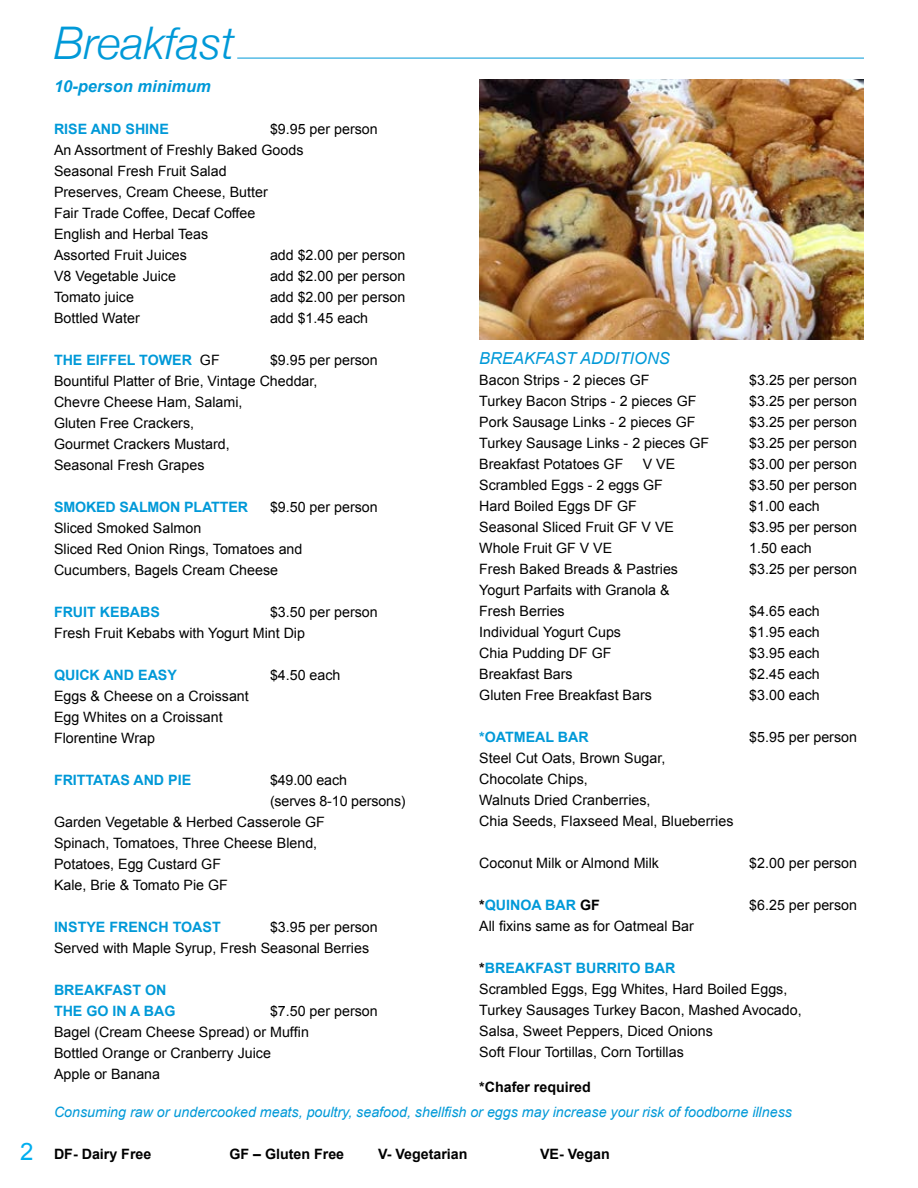
<style>
.page{position:relative;width:918px;height:1188px;background:#fff}
.page>*{position:absolute;margin:0;border:0;box-sizing:border-box;transform-origin:0 0}
.t1{font:italic 300 45px "Helvetica Neue";color:#0099d8}
.t2{font:24px "Arial";color:#00aeef}
.t3{font:italic 16.5px "Arial";color:#0099d8}
.t4{font:italic 700 16.5px "Arial";color:#0099d8}
.t5{font:14.25px/21px "Arial";color:#000}
.t6{font:700 14.25px/21px "Arial";color:#0099d8}
.t7{font:italic 14.25px "Arial";color:#0099d8}
.t8{font:700 14.25px "Arial";color:#000}
.s1{font-weight:400;color:#000}
.s2{color:#000}
.s3{font-weight:700}
.s4{font-weight:700;color:#0099d8}
</style>
<div class="page">
<img style="left:479px;top:79px;width:385px;height:261px">
<hr style="left:237px;top:58px;width:627px;height:1px;background:#0099d8">
<h2 class="t2" style="left:20px;top:1136px;width:15px">2</h2>
<h1 class="t1" style="left:54px;top:7px;width:182px">Breakfast</h1>
<p class="t4" style="left:54px;top:75px;width:158px">10-person minimum</p>
<p class="t6" style="left:54px;top:119px;width:117px">RISE AND SHINE</p>
<p class="t5" style="left:54px;top:119px;width:325px;text-indent:216px">$9.95 per person<br>An Assortment of Freshly Baked Goods<br>Seasonal Fresh Fruit Salad<br>Preserves, Cream Cheese, Butter<br>Fair Trade Coffee, Decaf Coffee<br>English and Herbal Teas<br>Assorted Fruit Juices</p>
<p class="t5" style="left:270px;top:245px;width:137px">add $2.00 per person</p>
<p class="t5" style="left:54px;top:266px;width:123px">V8 Vegetable Juice</p>
<p class="t5" style="left:270px;top:266px;width:137px">add $2.00 per person</p>
<p class="t5" style="left:54px;top:287px;width:81px">Tomato juice</p>
<p class="t5" style="left:270px;top:287px;width:137px">add $2.00 per person</p>
<p class="t5" style="left:54px;top:308px;width:87px">Bottled Water</p>
<p class="t5" style="left:270px;top:308px;width:100px">add $1.45 each</p>
<p class="t6" style="left:54px;top:350px;width:167px">THE EIFFEL TOWER <span class="s1">GF</span></p>
<p class="t3" style="left:479px;top:348px;width:192px">BREAKFAST ADDITIONS</p>
<p class="t5" style="left:479px;top:370px;width:172px">Bacon Strips - 2 pieces GF</p>
<p class="t5" style="left:749px;top:370px;width:109px">$3.25 per person</p>
<p class="t5" style="left:479px;top:391px;width:219px">Turkey Bacon Strips - 2 pieces GF</p>
<p class="t5" style="left:749px;top:391px;width:109px">$3.25 per person</p>
<p class="t5" style="left:479px;top:412px;width:218px">Pork Sausage Links - 2 pieces GF</p>
<p class="t5" style="left:749px;top:412px;width:109px">$3.25 per person</p>
<p class="t5" style="left:479px;top:433px;width:231px">Turkey Sausage Links - 2 pieces GF</p>
<p class="t5" style="left:749px;top:433px;width:109px">$3.25 per person</p>
<p class="t5" style="left:479px;top:454px;width:146px">Breakfast Potatoes GF</p>
<p class="t5" style="left:643px;top:454px;width:34px">V VE</p>
<p class="t5" style="left:749px;top:454px;width:109px">$3.00 per person</p>
<p class="t5" style="left:479px;top:475px;width:185px">Scrambled Eggs - 2 eggs GF</p>
<p class="t5" style="left:749px;top:475px;width:109px">$3.50 per person</p>
<p class="t5" style="left:479px;top:496px;width:159px">Hard Boiled Eggs DF GF</p>
<p class="t5" style="left:749px;top:496px;width:72px">$1.00 each</p>
<p class="t5" style="left:479px;top:517px;width:196px">Seasonal Sliced Fruit GF V VE</p>
<p class="t5" style="left:749px;top:517px;width:109px">$3.95 per person</p>
<p class="t5" style="left:479px;top:538px;width:135px">Whole Fruit GF V VE</p>
<p class="t5" style="left:749px;top:538px;width:64px">1.50 each</p>
<p class="t5" style="left:479px;top:559px;width:200px">Fresh Baked Breads &amp; Pastries</p>
<p class="t5" style="left:749px;top:559px;width:109px">$3.25 per person</p>
<p class="t5" style="left:479px;top:580px;width:192px">Yogurt Parfaits with Granola &amp;<br>Fresh Berries</p>
<p class="t5" style="left:54px;top:350px;width:325px;text-indent:216px">$9.95 per person<br>Bountiful Platter of Brie, Vintage Cheddar,<br>Chevre Cheese Ham, Salami,<br>Gluten Free Crackers,<br>Gourmet Crackers Mustard,<br>Seasonal Fresh Grapes</p>
<p class="t6" style="left:54px;top:497px;width:196px">SMOKED SALMON PLATTER</p>
<p class="t5" style="left:270px;top:497px;width:109px">$9.50 per person</p>
<p class="t5" style="left:54px;top:518px;width:250px">Sliced Smoked Salmon<br>Sliced Red Onion Rings, Tomatoes and<br>Cucumbers, Bagels Cream Cheese</p>
<p class="t6" style="left:54px;top:602px;width:108px">FRUIT KEBABS</p>
<p class="t5" style="left:749px;top:601px;width:72px">$4.65 each</p>
<p class="t5" style="left:54px;top:602px;width:325px;text-indent:216px">$3.50 per person<br>Fresh Fruit Kebabs with Yogurt Mint Dip</p>
<p class="t6" style="left:54px;top:665px;width:124px">QUICK AND EASY</p>
<p class="t5" style="left:270px;top:665px;width:72px">$4.50 each</p>
<p class="t5" style="left:54px;top:686px;width:196px">Eggs &amp; Cheese on a Croissant<br>Egg Whites on a Croissant<br>Florentine Wrap</p>
<p class="t6" style="left:54px;top:770px;width:139px">FRITTATAS AND PIE</p>
<p class="t5" style="left:270px;top:770px;width:79px">$49.00 each</p>
<p class="t5" style="left:270px;top:791px;width:137px">(serves 8-10 persons)</p>
<p class="t5" style="left:54px;top:812px;width:272px">Garden Vegetable &amp; Herbed Casserole GF</p>
<p class="t5" style="left:54px;top:833px;width:265px">Spinach, Tomatoes, Three Cheese Blend,</p>
<p class="t5" style="left:54px;top:854px;width:169px">Potatoes, Egg Custard GF</p>
<p class="t5" style="left:54px;top:875px;width:175px">Kale, Brie &amp; Tomato Pie GF</p>
<p class="t6" style="left:54px;top:917px;width:168px">INSTYE FRENCH TOAST</p>
<p class="t5" style="left:479px;top:622px;width:143px">Individual Yogurt Cups</p>
<p class="t5" style="left:749px;top:622px;width:72px">$1.95 each</p>
<p class="t5" style="left:479px;top:643px;width:134px">Chia Pudding DF GF</p>
<p class="t5" style="left:749px;top:643px;width:72px">$3.95 each</p>
<p class="t5" style="left:479px;top:664px;width:95px">Breakfast Bars</p>
<p class="t5" style="left:749px;top:664px;width:72px">$2.45 each</p>
<p class="t5" style="left:479px;top:685px;width:174px">Gluten Free Breakfast Bars</p>
<p class="t5" style="left:749px;top:685px;width:72px">$3.00 each</p>
<p class="t6" style="left:479px;top:727px;width:111px">*OATMEAL BAR</p>
<p class="t5" style="left:749px;top:727px;width:109px">$5.95 per person</p>
<p class="t5" style="left:479px;top:748px;width:256px">Steel Cut Oats, Brown Sugar,<br>Chocolate Chips,<br>Walnuts Dried Cranberries,<br>Chia Seeds, Flaxseed Meal, Blueberries</p>
<p class="t5" style="left:479px;top:853px;width:181px">Coconut Milk or Almond Milk</p>
<p class="t5" style="left:749px;top:853px;width:109px">$2.00 per person</p>
<p class="t6" style="left:479px;top:895px;width:122px"><span class="s2">*</span>QUINOA BAR <span class="s2">GF</span></p>
<p class="t5" style="left:749px;top:895px;width:109px">$6.25 per person</p>
<p class="t5" style="left:479px;top:916px;width:216px">All fixins same as for Oatmeal Bar</p>
<p class="t5" style="left:479px;top:958px;width:324px"><span class="s3">*</span><span class="s4">BREAKFAST BURRITO BAR<br></span>Scrambled Eggs, Egg Whites, Hard Boiled Eggs, Turkey Sausages Turkey Bacon, Mashed Avocado, Salsa, Sweet Peppers, Diced Onions<br>Soft Flour Tortillas, Corn Tortillas</p>
<p class="t8" style="left:479px;top:1077px;width:113px">*Chafer required</p>
<p class="t7" style="left:54px;top:1103px;width:739px">Consuming raw or undercooked meats, poultry, seafood, shellfish or eggs may increase your risk of foodborne illness</p>
<p class="t8" style="left:54px;top:1145px;width:99px">DF- Dairy Free</p>
<p class="t8" style="left:229px;top:1145px;width:116px">GF – Gluten Free</p>
<p class="t8" style="left:378px;top:1145px;width:91px">V- Vegetarian</p>
<p class="t8" style="left:540px;top:1145px;width:71px">VE- Vegan</p>
<p class="t5" style="left:54px;top:917px;width:325px;text-indent:216px">$3.95 per person<br>Served with Maple Syrup, Fresh Seasonal Berries</p>
<p class="t6" style="left:54px;top:980px;width:123px">BREAKFAST ON<br>THE GO IN A BAG</p>
<p class="t5" style="left:54px;top:1001px;width:325px;text-indent:216px">$7.50 per person<br>Bagel (Cream Cheese Spread) or Muffin<br>Bottled Orange or Cranberry Juice<br>Apple or Banana</p>
</div>
